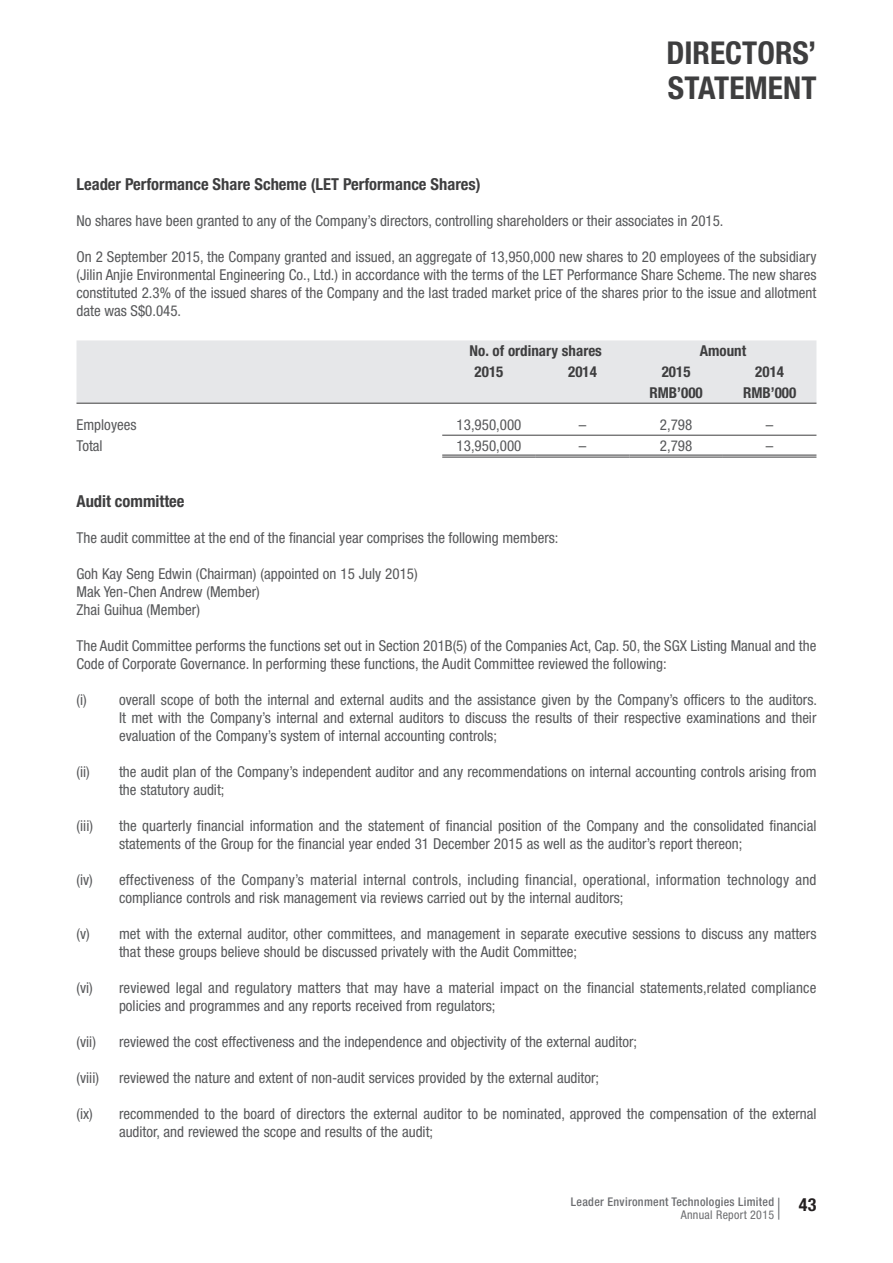
<style>
.page{position:relative;width:893px;height:1263px;background:#fff}
.page>*{position:absolute;margin:0;border:0;box-sizing:border-box;transform-origin:0 0}
.t1{font:700 condensed 31.5px/34.5px "Helvetica Neue LT Std";color:#3e3e3f}
.t2{font:700 condensed 18px "Helvetica Neue LT Std";color:#231f20}
.t3{font:700 condensed 16.5px "Helvetica Neue LT Std";color:#3e3e3f}
.t4{font:condensed 15px/18px "Helvetica Neue LT Std";color:#57585a}
.t5{font:700 condensed 15px "Helvetica Neue LT Std";color:#3e3e3f}
.t6{font:500 condensed 12px "Helvetica Neue LT Std";letter-spacing:.025em;color:#6c6d70}
.t7{font:condensed 12px "Helvetica Neue LT Std";letter-spacing:.025em;color:#6c6d70}
</style>
<div class="page">
<svg style="left:778px;top:1198px;width:1px;height:22px"></svg>
<div style="left:76px;top:340px;width:740px;height:63px;background:#e6e7e9"></div>
<hr style="left:76px;top:403px;width:740px;height:1px;background:#3e3e3f">
<hr style="left:442px;top:455px;width:94px;height:1px;background:#3e3e3f">
<hr style="left:442px;top:457px;width:94px;height:1px;background:#3e3e3f">
<hr style="left:536px;top:455px;width:93px;height:1px;background:#3e3e3f">
<hr style="left:536px;top:457px;width:93px;height:1px;background:#3e3e3f">
<hr style="left:629px;top:455px;width:94px;height:1px;background:#3e3e3f">
<hr style="left:629px;top:457px;width:94px;height:1px;background:#3e3e3f">
<hr style="left:723px;top:455px;width:93px;height:1px;background:#3e3e3f">
<hr style="left:723px;top:457px;width:93px;height:1px;background:#3e3e3f">
<hr style="left:442px;top:435px;width:374px;height:1px;background:#3e3e3f">
<h1 class="t1" style="left:667px;top:39px;width:151px">DIRECTORS’<br>STATEMENT</h1>
<p class="t3" style="left:76px;top:179px;width:406px">Leader Performance Share Scheme (LET Performance Shares)</p>
<p class="t4" style="left:76px;top:214px;width:648px">No shares have been granted to any of the Company’s directors, controlling shareholders or their associates in 2015.</p>
<p class="t4" style="left:76px;top:250px;width:741px;text-align:justify">On 2 September 2015, the Company granted and issued, an aggregate of 13,950,000 new shares to 20 employees of the subsidiary (Jilin Anjie Environmental Engineering Co., Ltd.) in accordance with the terms of the LET Performance Share Scheme. The new shares constituted 2.3% of the issued shares of the Company and the last traded market price of the shares prior to the issue and allotment date was S$0.045.</p>
<p class="t5" style="left:470px;top:345px;width:134px">No. of ordinary shares</p>
<p class="t5" style="left:700px;top:345px;width:48px">Amount</p>
<p class="t5" style="left:475px;top:366px;width:30px">2015</p>
<p class="t5" style="left:568px;top:366px;width:30px">2014</p>
<p class="t5" style="left:662px;top:366px;width:30px">2015</p>
<p class="t5" style="left:755px;top:366px;width:30px">2014</p>
<p class="t5" style="left:649px;top:387px;width:55px">RMB’000</p>
<p class="t5" style="left:743px;top:387px;width:55px">RMB’000</p>
<p class="t4" style="left:76px;top:417px;width:62px">Employees</p>
<p class="t4" style="left:457px;top:417px;width:66px">13,950,000</p>
<p class="t4" style="left:579px;top:417px;width:9px">–</p>
<p class="t4" style="left:660px;top:417px;width:34px">2,798</p>
<p class="t4" style="left:766px;top:417px;width:9px">–</p>
<p class="t4" style="left:76px;top:438px;width:28px">Total</p>
<p class="t4" style="left:457px;top:438px;width:66px">13,950,000</p>
<p class="t4" style="left:579px;top:438px;width:9px">–</p>
<p class="t4" style="left:660px;top:438px;width:34px">2,798</p>
<p class="t4" style="left:766px;top:438px;width:9px">–</p>
<p class="t3" style="left:76px;top:496px;width:110px">Audit committee</p>
<p class="t4" style="left:76px;top:531px;width:483px">The audit committee at the end of the financial year comprises the following members:</p>
<p class="t4" style="left:76px;top:567px;width:343px">Goh Kay Seng Edwin (Chairman) (appointed on 15 July 2015)<br>Mak Yen-Chen Andrew (Member)<br>Zhai Guihua (Member)</p>
<p class="t4" style="left:76px;top:639px;width:741px">The Audit Committee performs the functions set out in Section 201B(5) of the Companies Act, Cap. 50, the SGX Listing Manual and the<br>Code of Corporate Governance. In performing these functions, the Audit Committee reviewed the following:</p>
<p class="t4" style="left:119px;top:693px;width:699px;text-align:justify;text-indent:-43px">(i) overall scope of both the internal and external audits and the assistance given by the Company’s officers to the auditors.<br>It met with the Company’s internal and external auditors to discuss the results of their respective examinations and their evaluation of the Company’s system of internal accounting controls;</p>
<p class="t4" style="left:76px;top:765px;width:15px">(ii)</p>
<p class="t4" style="left:119px;top:765px;width:699px">the audit plan of the Company’s independent auditor and any recommendations on internal accounting controls arising from the statutory audit;</p>
<p class="t4" style="left:76px;top:819px;width:18px">(iii)</p>
<p class="t4" style="left:119px;top:819px;width:699px">the quarterly financial information and the statement of financial position of the Company and the consolidated financial statements of the Group for the financial year ended 31 December 2015 as well as the auditor’s report thereon;</p>
<p class="t4" style="left:76px;top:873px;width:18px">(iv)</p>
<p class="t4" style="left:119px;top:873px;width:699px">effectiveness of the Company’s material internal controls, including financial, operational, information technology and compliance controls and risk management via reviews carried out by the internal auditors;</p>
<p class="t4" style="left:119px;top:927px;width:699px;text-indent:-43px">(v) met with the external auditor, other committees, and management in separate executive sessions to discuss any matters that these groups believe should be discussed privately with the Audit Committee;</p>
<p class="t4" style="left:76px;top:981px;width:18px">(vi)</p>
<p class="t4" style="left:119px;top:981px;width:699px">reviewed legal and regulatory matters that may have a material impact on the financial statements,related compliance policies and programmes and any reports received from regulators;</p>
<p class="t4" style="left:76px;top:1035px;width:21px">(vii)</p>
<p class="t4" style="left:119px;top:1035px;width:520px">reviewed the cost effectiveness and the independence and objectivity of the external auditor;</p>
<p class="t4" style="left:76px;top:1071px;width:24px">(viii)</p>
<p class="t4" style="left:119px;top:1071px;width:482px">reviewed the nature and extent of non-audit services provided by the external auditor;</p>
<p class="t4" style="left:76px;top:1107px;width:18px">(ix)</p>
<p class="t4" style="left:119px;top:1107px;width:699px">recommended to the board of directors the external auditor to be nominated, approved the compensation of the external auditor, and reviewed the scope and results of the audit;</p>
<p class="t6" style="left:571px;top:1198px;width:205px">Leader Environment Technologies Limited</p>
<p class="t2" style="left:799px;top:1198px;width:19px">43</p>
<p class="t7" style="left:681px;top:1211px;width:95px">Annual Report 2015</p>
</div>
